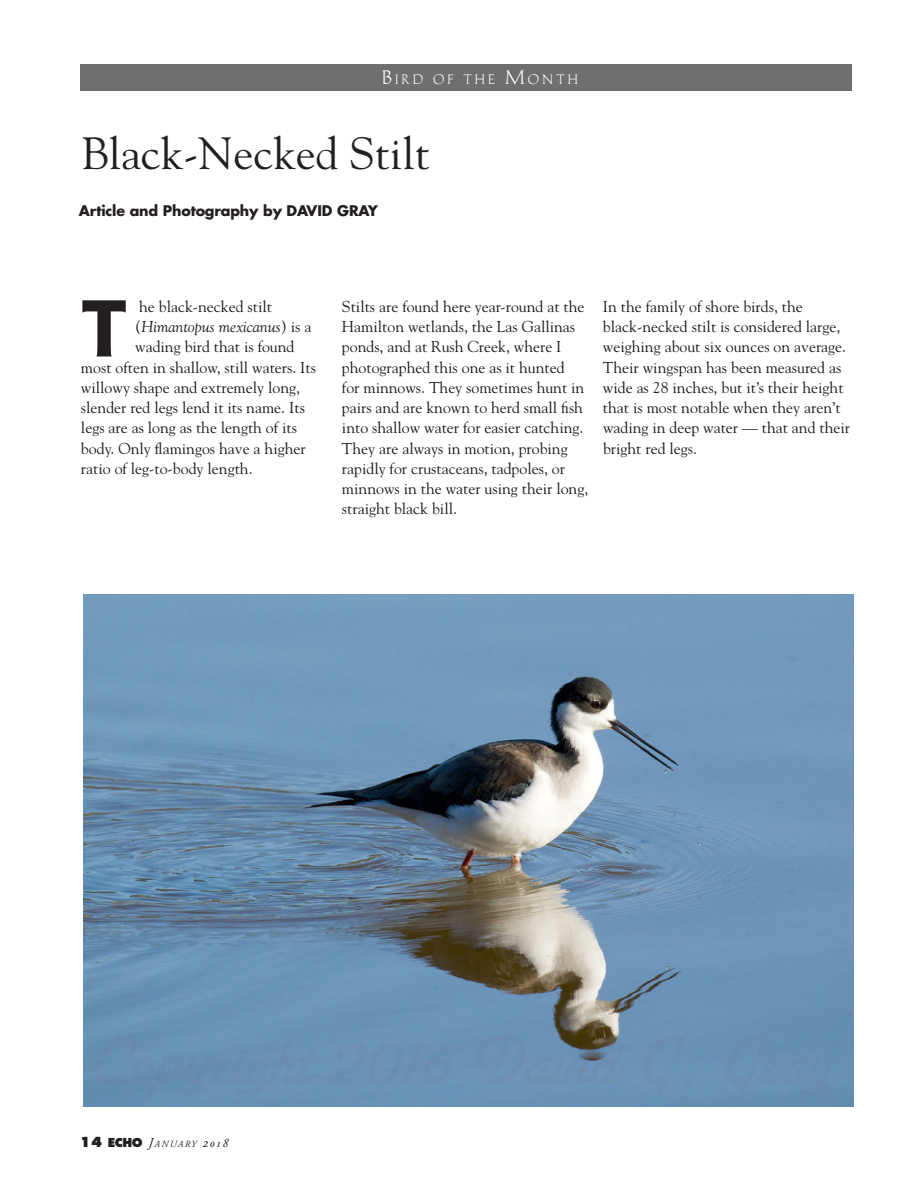
<style>
.page{position:relative;width:918px;height:1188px;background:#fff}
.page>*{position:absolute;margin:0;border:0;box-sizing:border-box;transform-origin:0 0}
.t1{font:700 72px "Penumbra Flare Std";color:#231f20}
.t2{font:45px "Goudy Std";color:#231f20}
.t3{font:15.75px/20.2px "Goudy Std";color:#191919}
.t4{font:italic 15.75px "Goudy Std";color:#191919}
.t5{font:700 14.25px "Futura Std";letter-spacing:-.01em;color:#231f20}
.Subhead{font:11.55px "OPTI Michael Angelo";letter-spacing:.285em;color:#fff}
.t6{font:italic 9.45px "Adobe Garamond Pro";letter-spacing:.145em;color:#231f20}
.s1{font-size:16.5px}
.s2{font-style:normal}
.s3{font-family:"Futura Std";font-weight:800;font-style:normal;font-size:13.5px}
.s4{font-family:"Futura Std";font-weight:800;font-style:normal;font-size:12px}
.s5{font-size:13.5px}
</style>
<div class="page">
<div style="left:80px;top:64px;width:772px;height:28px;background:#6d6f71"></div>
<img style="left:84px;top:594px;width:769px;height:513px">
<p class="Subhead" style="left:381px;top:72px;width:198px"><span class="s1">B</span>IRD OF THE <span class="s1">M</span>ONTH</p>
<p class="t2" style="left:81px;top:125px;width:350px">Black-Necked Stilt</p>
<p class="t5" style="left:79px;top:201px;width:301px">Article and Photography by DAVID GRAY</p>
<p class="t1" style="left:81px;top:283px;width:48px">T</p>
<p class="t3" style="left:139px;top:296px;width:134px">he black-necked stilt</p>
<p class="t4" style="left:135px;top:317px;width:178px"><span class="s2">(</span>Himantopus mexicanus<span class="s2">) is a</span></p>
<p class="t3" style="left:135px;top:337px;width:161px">wading bird that is found</p>
<p class="t3" style="left:81px;top:357px;width:237px">most often in shallow, still waters. Its</p>
<p class="t3" style="left:81px;top:377px;width:221px">willowy shape and extremely long,</p>
<p class="t3" style="left:81px;top:397px;width:225px">slender red legs lend it its name. Its</p>
<p class="t3" style="left:81px;top:418px;width:218px">legs are as long as the length of its</p>
<p class="t3" style="left:81px;top:438px;width:226px">body. Only flamingos have a higher</p>
<p class="t3" style="left:81px;top:458px;width:173px">ratio of leg-to-body length.</p>
<p class="t3" style="left:342px;top:296px;width:248px">Stilts are found here year-round at the Hamilton wetlands, the Las Gallinas ponds, and at Rush Creek, where I photographed this one as it hunted<br>for minnows. They sometimes hunt in pairs and are known to herd small fish into shallow water for easier catching.<br>They are always in motion, probing rapidly for crustaceans, tadpoles, or minnows in the water using their long, straight black bill.</p>
<p class="t3" style="left:603px;top:296px;width:249px">In the family of shore birds, the black-necked stilt is considered large, weighing about six ounces on average.<br>Their wingspan has been measured as wide as 28 inches, but it’s their height that is most notable when they aren’t wading in deep water — that and their bright red legs.</p>
<p class="t6" style="left:80px;top:1138px;width:150px"><span class="s3">14</span> <span class="s4">ECHO</span> <span class="s5">J</span>ANUARY <span class="s5">2018</span></p>
</div>
